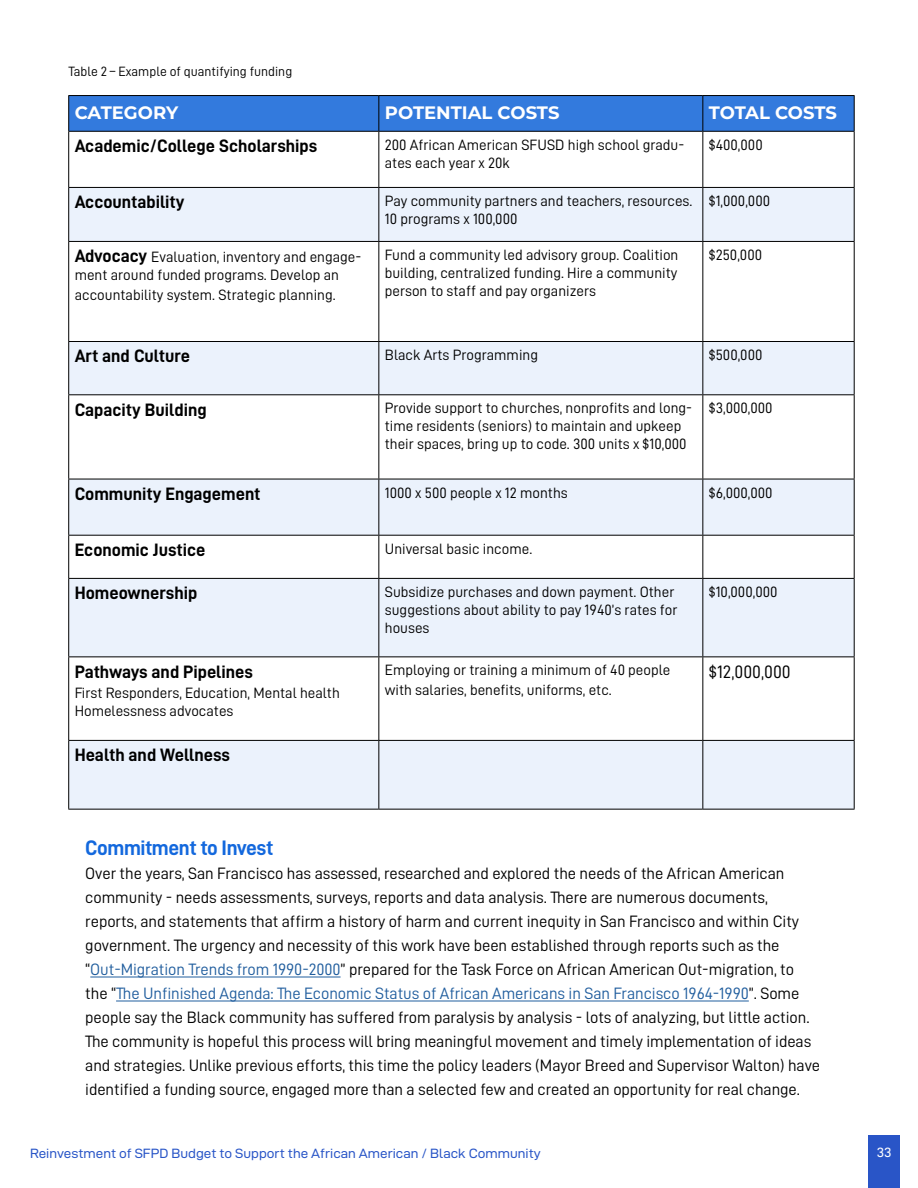
<style>
.page{position:relative;width:918px;height:1188px;background:#fff}
.page>*{position:absolute;margin:0;border:0;box-sizing:border-box;transform-origin:0 0}
.t1{font:21px "D DIN Bold";letter-spacing:-.02em;color:#1368dd}
.t2{font:18px "D DIN Bold";color:#000}
.t3{font:700 18px "Montserrat";color:#fff}
.t4{font:18px "D DIN";color:#000}
.t5{font:16.5px/24px "D DIN";letter-spacing:-.005em;color:#000}
.t6{font:15px/18px "D DIN";color:#000}
.t7{font:13.5px "D DIN Exp";color:#2955c7}
.t8{font:13.5px "D DIN";color:#000}
.t9{font:13.5px "D DIN Exp";color:#fff}
.s1{font-family:"D DIN Bold";font-size:18px}
.s2{color:#215e9e}
</style>
<div class="page">
<div style="left:868px;top:1136px;width:32px;height:52px;background:#2955c7"></div>
<div style="left:69px;top:96px;width:785px;height:35px;background:#337add"></div>
<svg style="left:69px;top:188px;width:785px;height:621px;fill:#ebf2fc"></svg>
<hr style="left:378px;top:96px;width:1px;height:35px;background:#000">
<hr style="left:68px;top:95px;width:311px;height:1px;background:#000">
<hr style="left:68px;top:96px;width:1px;height:35px;background:#000">
<hr style="left:379px;top:95px;width:324px;height:1px;background:#000">
<hr style="left:703px;top:95px;width:152px;height:1px;background:#000">
<hr style="left:702px;top:96px;width:1px;height:35px;background:#000">
<hr style="left:854px;top:96px;width:1px;height:35px;background:#000">
<hr style="left:68px;top:132px;width:1px;height:55px;background:#000">
<hr style="left:854px;top:132px;width:1px;height:55px;background:#000">
<hr style="left:68px;top:188px;width:1px;height:53px;background:#000">
<hr style="left:854px;top:188px;width:1px;height:53px;background:#000">
<hr style="left:68px;top:242px;width:1px;height:99px;background:#000">
<hr style="left:854px;top:242px;width:1px;height:99px;background:#000">
<hr style="left:68px;top:342px;width:1px;height:52px;background:#000">
<hr style="left:854px;top:342px;width:1px;height:52px;background:#000">
<hr style="left:68px;top:395px;width:1px;height:84px;background:#000">
<hr style="left:854px;top:395px;width:1px;height:84px;background:#000">
<hr style="left:68px;top:479px;width:1px;height:56px;background:#000">
<hr style="left:854px;top:479px;width:1px;height:56px;background:#000">
<hr style="left:68px;top:536px;width:1px;height:42px;background:#000">
<hr style="left:854px;top:536px;width:1px;height:42px;background:#000">
<hr style="left:68px;top:579px;width:1px;height:77px;background:#000">
<hr style="left:854px;top:579px;width:1px;height:77px;background:#000">
<hr style="left:68px;top:657px;width:1px;height:83px;background:#000">
<hr style="left:854px;top:657px;width:1px;height:83px;background:#000">
<hr style="left:68px;top:741px;width:1px;height:68px;background:#000">
<hr style="left:854px;top:741px;width:1px;height:68px;background:#000">
<hr style="left:68px;top:809px;width:311px;height:1px;background:#000">
<hr style="left:379px;top:809px;width:324px;height:1px;background:#000">
<hr style="left:703px;top:809px;width:152px;height:1px;background:#000">
<hr style="left:68px;top:131px;width:311px;height:1px;background:#000">
<hr style="left:379px;top:131px;width:324px;height:1px;background:#000">
<hr style="left:378px;top:132px;width:1px;height:55px;background:#000">
<hr style="left:703px;top:131px;width:152px;height:1px;background:#000">
<hr style="left:702px;top:132px;width:1px;height:55px;background:#000">
<hr style="left:68px;top:187px;width:311px;height:1px;background:#000">
<hr style="left:379px;top:187px;width:324px;height:1px;background:#000">
<hr style="left:378px;top:188px;width:1px;height:53px;background:#000">
<hr style="left:703px;top:187px;width:152px;height:1px;background:#000">
<hr style="left:702px;top:188px;width:1px;height:53px;background:#000">
<hr style="left:68px;top:241px;width:311px;height:1px;background:#000">
<hr style="left:379px;top:241px;width:324px;height:1px;background:#000">
<hr style="left:378px;top:242px;width:1px;height:99px;background:#000">
<hr style="left:703px;top:241px;width:152px;height:1px;background:#000">
<hr style="left:702px;top:242px;width:1px;height:99px;background:#000">
<hr style="left:68px;top:341px;width:311px;height:1px;background:#000">
<hr style="left:379px;top:341px;width:324px;height:1px;background:#000">
<hr style="left:378px;top:342px;width:1px;height:52px;background:#000">
<hr style="left:703px;top:341px;width:152px;height:1px;background:#000">
<hr style="left:702px;top:342px;width:1px;height:52px;background:#000">
<hr style="left:68px;top:394px;width:311px;height:1px;background:#000">
<hr style="left:379px;top:394px;width:324px;height:1px;background:#000">
<hr style="left:378px;top:395px;width:1px;height:84px;background:#000">
<hr style="left:703px;top:394px;width:152px;height:1px;background:#000">
<hr style="left:702px;top:395px;width:1px;height:84px;background:#000">
<hr style="left:68px;top:479px;width:311px;height:1px;background:#000">
<hr style="left:379px;top:479px;width:324px;height:1px;background:#000">
<hr style="left:378px;top:479px;width:1px;height:56px;background:#000">
<hr style="left:703px;top:479px;width:152px;height:1px;background:#000">
<hr style="left:702px;top:479px;width:1px;height:56px;background:#000">
<hr style="left:68px;top:535px;width:311px;height:1px;background:#000">
<hr style="left:379px;top:535px;width:324px;height:1px;background:#000">
<hr style="left:378px;top:536px;width:1px;height:42px;background:#000">
<hr style="left:703px;top:535px;width:152px;height:1px;background:#000">
<hr style="left:702px;top:536px;width:1px;height:42px;background:#000">
<hr style="left:68px;top:578px;width:311px;height:1px;background:#000">
<hr style="left:379px;top:578px;width:324px;height:1px;background:#000">
<hr style="left:378px;top:579px;width:1px;height:77px;background:#000">
<hr style="left:703px;top:578px;width:152px;height:1px;background:#000">
<hr style="left:702px;top:579px;width:1px;height:77px;background:#000">
<hr style="left:68px;top:656px;width:311px;height:1px;background:#000">
<hr style="left:379px;top:656px;width:324px;height:1px;background:#000">
<hr style="left:378px;top:657px;width:1px;height:83px;background:#000">
<hr style="left:703px;top:656px;width:152px;height:1px;background:#000">
<hr style="left:702px;top:657px;width:1px;height:83px;background:#000">
<hr style="left:68px;top:740px;width:311px;height:1px;background:#000">
<hr style="left:379px;top:740px;width:324px;height:1px;background:#000">
<hr style="left:378px;top:741px;width:1px;height:68px;background:#000">
<hr style="left:703px;top:740px;width:152px;height:1px;background:#000">
<hr style="left:702px;top:741px;width:1px;height:68px;background:#000">
<hr style="left:90px;top:977px;width:251px;height:1px;background:#215e9e">
<hr style="left:116px;top:1001px;width:633px;height:1px;background:#215e9e">
<p class="t8" style="left:68px;top:64px;width:225px">Table 2 – Example of quantifying funding</p>
<p class="t3" style="left:75px;top:100px;width:105px">CATEGORY</p>
<p class="t3" style="left:385px;top:100px;width:176px">POTENTIAL COSTS</p>
<p class="t3" style="left:709px;top:100px;width:130px">TOTAL COSTS</p>
<p class="t2" style="left:75px;top:136px;width:244px">Academic/College Scholarships</p>
<p class="t6" style="left:385px;top:135px;width:301px">200 African American SFUSD high school gradu&shy;ates each year x 20k</p>
<p class="t6" style="left:709px;top:135px;width:55px">$400,000</p>
<p class="t2" style="left:75px;top:192px;width:111px">Accountability</p>
<p class="t6" style="left:385px;top:191px;width:309px">Pay community partners and teachers, resources.<br>10 programs x 100,000</p>
<p class="t6" style="left:709px;top:191px;width:63px">$1,000,000</p>
<p class="t6" style="left:75px;top:248px;width:288px"><span class="s1">Advocacy</span> Evaluation, inventory and engage&shy;ment around funded programs. Develop an</p>
<p class="t6" style="left:75px;top:286px;width:262px">accountability system. Strategic planning.</p>
<p class="t6" style="left:385px;top:245px;width:295px;text-align:justify">Fund a community led advisory group. Coalition building, centralized funding. Hire a community person to staff and pay organizers</p>
<p class="t6" style="left:709px;top:245px;width:55px">$250,000</p>
<p class="t2" style="left:75px;top:346px;width:117px">Art and Culture</p>
<p class="t6" style="left:385px;top:346px;width:155px">Black Arts Programming</p>
<p class="t6" style="left:709px;top:346px;width:55px">$500,000</p>
<p class="t2" style="left:75px;top:400px;width:133px">Capacity Building</p>
<p class="t6" style="left:385px;top:399px;width:309px">Provide support to churches, nonprofits and long&shy;time residents (seniors) to maintain and upkeep their spaces, bring up to code. 300 units x $10,000</p>
<p class="t6" style="left:709px;top:399px;width:65px">$3,000,000</p>
<p class="t2" style="left:75px;top:484px;width:187px">Community Engagement</p>
<p class="t6" style="left:385px;top:483px;width:184px">1000 x 500 people x 12 months</p>
<p class="t6" style="left:709px;top:483px;width:65px">$6,000,000</p>
<p class="t2" style="left:75px;top:540px;width:132px">Economic Justice</p>
<p class="t6" style="left:385px;top:539px;width:149px">Universal basic income.</p>
<p class="t2" style="left:75px;top:583px;width:124px">Homeownership</p>
<p class="t6" style="left:385px;top:582px;width:294px">Subsidize purchases and down payment. Other suggestions about ability to pay 1940’s rates for houses</p>
<p class="t6" style="left:709px;top:582px;width:70px">$10,000,000</p>
<p class="t2" style="left:75px;top:662px;width:180px">Pathways and Pipelines</p>
<p class="t6" style="left:75px;top:683px;width:267px">First Responders, Education, Mental health<br>Homelessness advocates</p>
<p class="t6" style="left:385px;top:660px;width:287px;line-height:19.8px">Employing or training a minimum of 40 people with salaries, benefits, uniforms, etc.</p>
<p class="t4" style="left:709px;top:662px;width:84px">$12,000,000</p>
<p class="t2" style="left:75px;top:745px;width:157px">Health and Wellness</p>
<p class="t1" style="left:85px;top:836px;width:190px">Commitment to Invest</p>
<p class="t5" style="left:85px;top:861px;width:736px">Over the years, San Francisco has assessed, researched and explored the needs of the African American community - needs assessments, surveys, reports and data analysis. There are numerous documents, reports, and statements that affirm a history of harm and current inequity in San Francisco and within City government. The urgency and necessity of this work have been established through reports such as the “<span class="s2">Out-Migration Trends from 1990-2000</span>” prepared for the Task Force on African American Out-migration, to the “<span class="s2">The Unfinished Agenda: The Economic Status of African Americans in San Francisco 1964-1990</span>”. Some people say the Black community has suffered from paralysis by analysis - lots of analyzing, but little action.<br>The community is hopeful this process will bring meaningful movement and timely implementation of ideas and strategies. Unlike previous efforts, this time the policy leaders (Mayor Breed and Supervisor Walton) have identified a funding source, engaged more than a selected few and created an opportunity for real change.</p>
<p class="t7" style="left:30px;top:1146px;width:512px">Reinvestment of SFPD Budget to Support the African American / Black Community</p>
<p class="t9" style="left:877px;top:1145px;width:16px">33</p>
</div>
